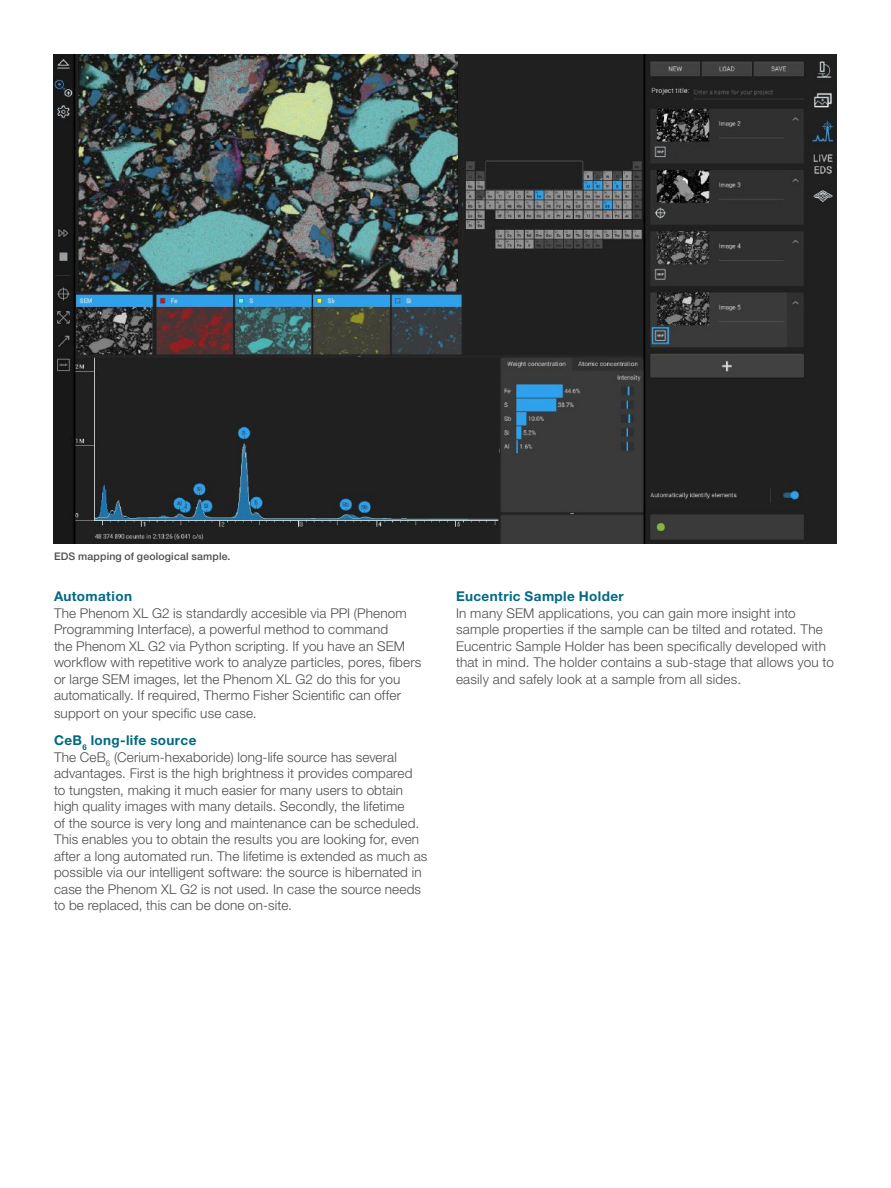
<style>
.page{position:relative;width:891px;height:1188px;background:#fff}
.page>*{position:absolute;margin:0;border:0;box-sizing:border-box;transform-origin:0 0}
.t1{font:300 13.5px/16.5px "Helvetica Neue LT Pro";letter-spacing:.01em;color:#4e4b4c}
.t2{font:700 13.5px "Helvetica Neue LT Pro";letter-spacing:.03em;color:#006983}
.t3{font:500 10.5px "Helvetica Neue LT Pro";letter-spacing:.015em;color:#4e4b4c}
.s1{font-weight:700;color:#006983}
</style>
<div class="page">
<img style="left:54px;top:54px;width:783px;height:489px">
<p class="t3" style="left:54px;top:549px;width:178px">EDS mapping of geological sample.</p>
<p class="t2" style="left:54px;top:588px;width:80px">Automation</p>
<p class="t1" style="left:54px;top:605px;width:369px">The Phenom XL G2 is standardly accesible via PPI (Phenom Programming Interface), a powerful method to command<br>the Phenom XL G2 via Python scripting. If you have an SEM workflow with repetitive work to analyze particles, pores, fibers or large SEM images, let the Phenom XL G2 do this for you automatically. If required, Thermo Fisher Scientific can offer</p>
<p class="t1" style="left:54px;top:700px;width:204px;line-height:27px">support on your specific use case.<br><span class="s1">CeB</span><sub>6</sub> <span class="s1">long-life source</span></p>
<p class="t1" style="left:54px;top:749px;width:375px">The CeB<sub>6</sub> (Cerium-hexaboride) long-life source has several advantages. First is the high brightness it provides compared<br>to tungsten, making it much easier for many users to obtain high quality images with many details. Secondly, the lifetime<br>of the source is very long and maintenance can be scheduled.<br>This enables you to obtain the results you are looking for, even after a long automated run. The lifetime is extended as much as possible via our intelligent software: the source is hibernated in case the Phenom XL G2 is not used. In case the source needs to be replaced, this can be done on-site.</p>
<p class="t2" style="left:456px;top:588px;width:169px">Eucentric Sample Holder</p>
<p class="t1" style="left:456px;top:605px;width:379px">In many SEM applications, you can gain more insight into sample properties if the sample can be tilted and rotated. The Eucentric Sample Holder has been specifically developed with that in mind. The holder contains a sub-stage that allows you to easily and safely look at a sample from all sides.</p>
</div>
